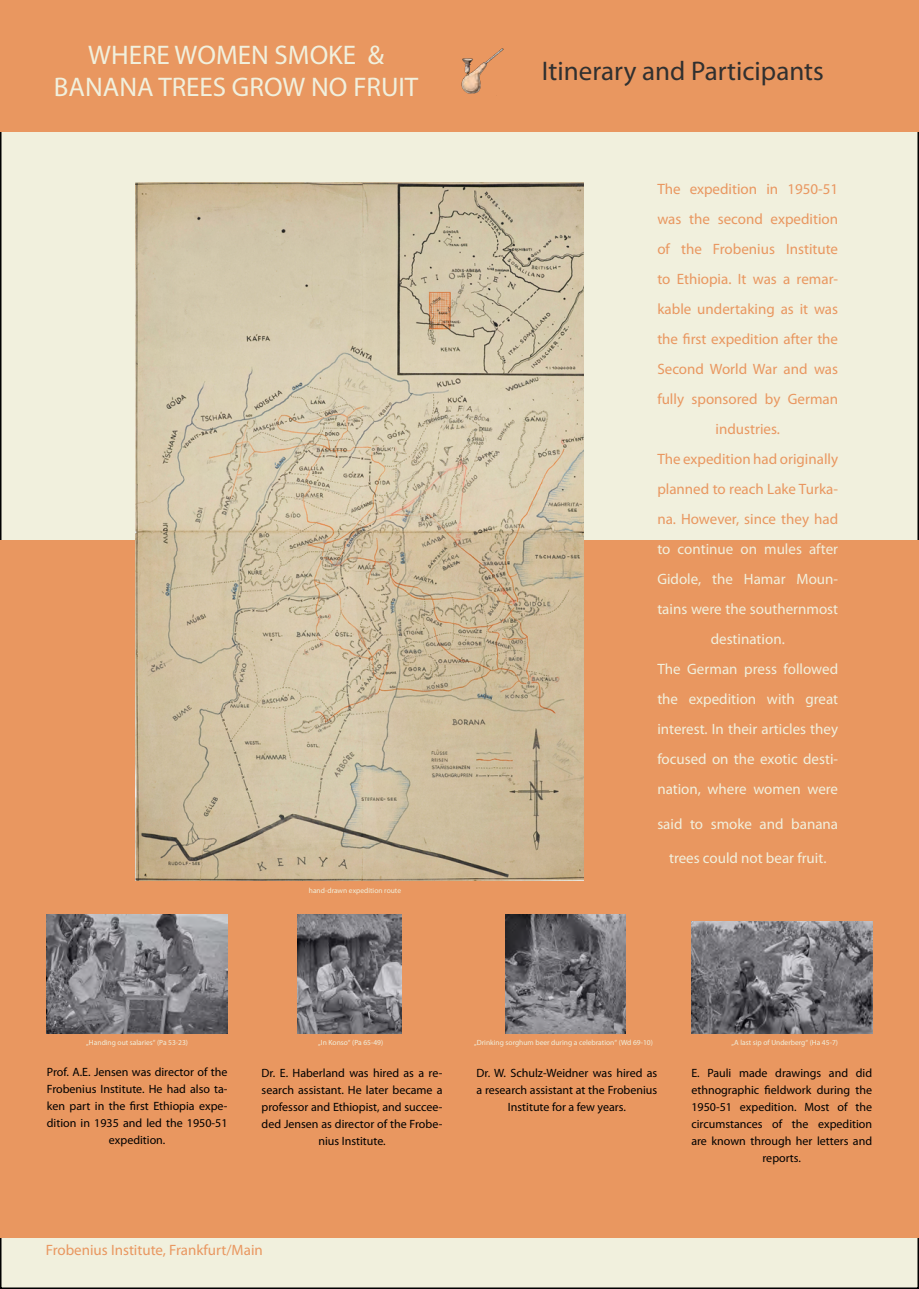
<style>
.page{position:relative;width:919px;height:1289px;background:#fff}
.page>*{position:absolute;margin:0;border:0;box-sizing:border-box;transform-origin:0 0}
.t1{font:27px/32.4px "Myriad Pro";color:#f1f0dd;text-align:center}
.t2{font:27px "Myriad Pro";color:#303030}
.t3{font:15px/30px "Myriad Pro";color:#e99760;text-align:center}
.t4{font:15px/30px "Myriad Pro";color:#f1f0dd;text-align:center}
.t5{font:12px/17px "Myriad Pro";color:#000;text-align:center}
.t6{font:7.5px "Myriad Pro";color:#f1f0dd}
</style>
<div class="page">
<div style="left:1px;top:14px;width:917px;height:1274px;background:#f1f0dd"></div>
<div style="left:0;top:540px;width:918px;height:697px;background:#e99760"></div>
<img style="left:691px;top:921px;width:181px;height:112px">
<img style="left:505px;top:914px;width:120px;height:119px">
<img style="left:298px;top:914px;width:103px;height:119px">
<img style="left:47px;top:914px;width:180px;height:119px">
<div style="left:0;top:0;width:918px;height:132px;background:#e99760"></div>
<img style="left:461px;top:48px;width:42px;height:46px">
<img style="left:135px;top:183px;width:448px;height:697px">
<h1 class="t1" style="left:54px;top:38px;width:366px">WHERE WOMEN SMOKE &amp;<br>BANANA TREES GROW NO FRUIT</h1>
<p class="t6" style="left:309px;top:885px;width:94px">hand-drawn expedition route</p>
<h1 class="t2" style="left:541px;top:54px;width:283px">Itinerary and Participants</h1>
<p class="t3" style="left:657px;top:174px;width:182px">The expedition in 1950-51 was the second expedition of the Frobenius Institute to Ethiopia. It was a remar&shy;kable undertaking as it was the first expedition after the<br>Second World War and was fully sponsored by German industries.<br>The expedition had originally planned to reach Lake Turka&shy;na. However, since they had</p>
<p class="t4" style="left:657px;top:534px;width:182px">to continue on mules after<br>Gidole, the Hamar Moun&shy;tains were the southernmost destination.<br>The German press followed the expedition with great interest. In their articles they focused on the exotic desti&shy;nation, where women were</p>
<p class="t4" style="left:657px;top:808px;width:182px">said to smoke and banana</p>
<p class="t4" style="left:669px;top:842px;width:159px">trees could not bear fruit.</p>
<p class="t6" style="left:86px;top:1037px;width:103px">„Handing out salaries“ (Pa 53-23)</p>
<p class="t6" style="left:318px;top:1038px;width:66px">„In Konso“ (Pa 65-49)</p>
<p class="t6" style="left:474px;top:1038px;width:180px">„Drinking sorghum beer during a celebration“ (Wd 69-10)</p>
<p class="t6" style="left:731px;top:1038px;width:108px">„A last sip of Underberg“ (Ha 45-7)</p>
<p class="t5" style="left:47px;top:1062px;width:182px">Prof. A.E. Jensen was director of the<br>Frobenius Institute. He had also ta&shy;ken part in the first Ethiopia expe&shy;dition in 1935 and led the 1950-51 expedition.</p>
<p class="t5" style="left:262px;top:1064px;width:182px">Dr. E. Haberland was hired as a re&shy;search assistant. He later became a professor and Ethiopist, and succee&shy;ded Jensen as director of the Frobe&shy;nius Institute.</p>
<p class="t5" style="left:476px;top:1064px;width:182px">Dr. W. Schulz-Weidner was hired as a research assistant at the Frobenius<br>Institute for a few years.</p>
<p class="t3" style="left:46px;top:1234px;width:218px">Frobenius Institute, Frankfurt/Main</p>
<p class="t5" style="left:691px;top:1064px;width:182px">E. Pauli made drawings and did ethnographic fieldwork during the<br>1950-51 expedition. Most of the circumstances of the expedition are known through her letters and reports.</p>
</div>
